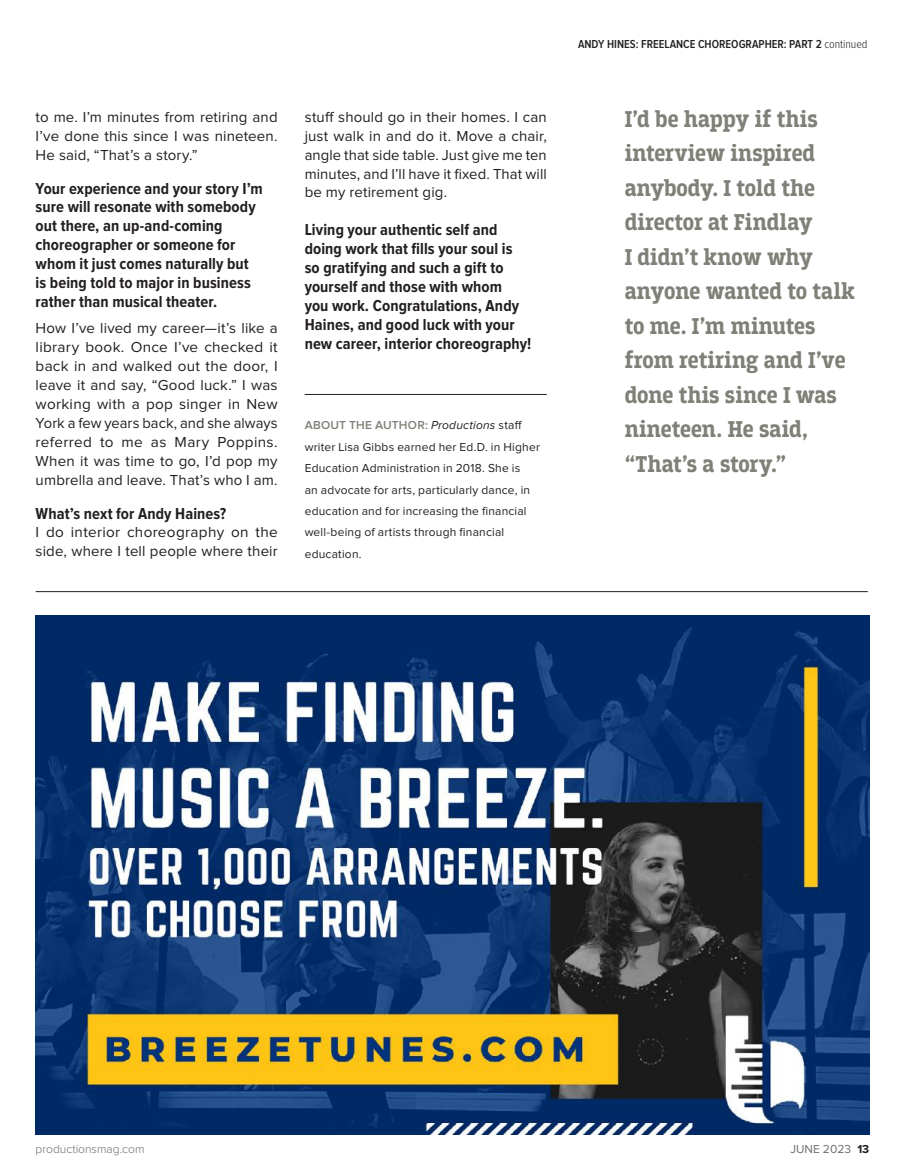
<style>
.page{position:relative;width:905px;height:1175px;background:#fff}
.page>*{position:absolute;margin:0;border:0;box-sizing:border-box;transform-origin:0 0}
.t1{font:700 24px/34.5px "Breakers Slab";letter-spacing:-.005em;color:#7f8077}
.t2{font:700 16.5px/18.9px "Proxima Nova Cond";letter-spacing:.005em;color:#231f20}
.t3{font:15px/18.9px "Proxima Nova";letter-spacing:.01em;color:#231f20;text-align:justify}
.t4{font:12px/21.5px "Proxima Nova";letter-spacing:.015em;color:#231f20}
.t5{font:600 12px "Proxima Nova Cond";color:#231f20}
.t6{font:300 12px "Proxima Nova";color:#6c6d70}
.t7{font:12px "Proxima Nova";color:#6c6d70}
.s1{font-weight:600;color:#7f8077}
.s2{font-style:italic}
.s3{font-weight:300}
.s4{font-weight:700;color:#231f20}
</style>
<div class="page">
<hr style="left:305px;top:394px;width:241px;height:1px;background:#231f20">
<hr style="left:36px;top:591px;width:831px;height:1px;background:#231f20">
<img style="left:36px;top:615px;width:833px;height:519px">
<p class="t3" style="left:36px;top:108px;width:243px">to me. I’m minutes from retiring and I’ve done this since I was nineteen.<br>He said, “That’s a story.”</p>
<p class="t2" style="left:36px;top:179px;width:229px">Your experience and your story I’m sure will resonate with somebody out there, an up-and-coming choreographer or someone for whom it just comes naturally but is being told to major in business rather than musical theater.</p>
<p class="t3" style="left:36px;top:319px;width:243px">How I’ve lived my career—it’s like a library book. Once I’ve checked it back in and walked out the door, I leave it and say, “Good luck.” I was working with a pop singer in New York a few years back, and she always referred to me as Mary Poppins.<br>When it was time to go, I’d pop my umbrella and leave. That’s who I am.</p>
<p class="t2" style="left:36px;top:504px;width:192px">What’s next for Andy Haines?</p>
<p class="t3" style="left:36px;top:523px;width:243px">I do interior choreography on the side, where I tell people where their</p>
<p class="t3" style="left:305px;top:108px;width:243px">stuff should go in their homes. I can just walk in and do it. Move a chair, angle that side table. Just give me ten minutes, and I’ll have it fixed. That will be my retirement gig.</p>
<p class="t2" style="left:305px;top:221px;width:228px">Living your authentic self and doing work that fills your soul is so gratifying and such a gift to yourself and those with whom<br>you work. Congratulations, Andy<br>Haines, and good luck with your new career, interior choreography!</p>
<p class="t4" style="left:305px;top:415px;width:237px"><span class="s1">ABOUT THE AUTHOR:</span> <span class="s2">Productions</span> staff writer Lisa Gibbs earned her Ed.D. in Higher Education Administration in 2018. She is<br>an advocate for arts, particularly dance, in education and for increasing the financial well-being of artists through financial education.</p>
<p class="t5" style="left:578px;top:38px;width:291px">ANDY HINES: FREELANCE CHOREOGRAPHER: PART 2 <span class="s3">continued</span></p>
<h1 class="t1" style="left:624px;top:103px;width:232px">I’d be happy if this interview inspired anybody. I told the director at Findlay<br>I didn’t know why anyone wanted to talk to me. I’m minutes from retiring and I’ve done this since I was nineteen. He said, “That’s a story.”</h1>
<p class="t6" style="left:36px;top:1143px;width:110px">productionsmag.com</p>
<p class="t7" style="left:790px;top:1143px;width:80px">JUNE 2023 <span class="s4">13</span></p>
</div>
